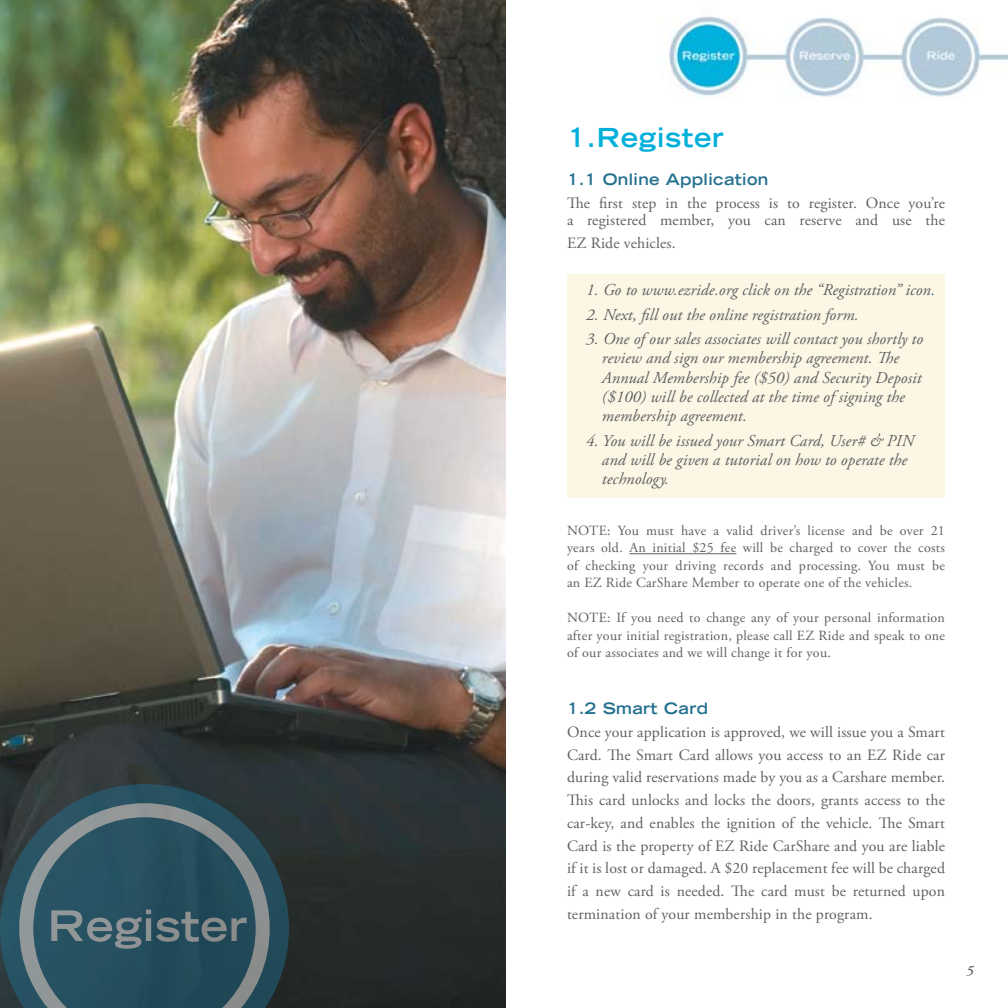
<style>
.page{position:relative;width:1008px;height:1008px;background:#fff}
.page>*{position:absolute;margin:0;border:0;box-sizing:border-box;transform-origin:0 0}
.t1{font:700 expanded 26.25px "Trade Gothic LH";letter-spacing:.025em;color:#00b0db}
.t2{font:italic 16.62px/19.2px "Adobe Garamond Pro";letter-spacing:.005em;color:#5f6062}
.t3{font:15.75px/22.8px "Adobe Garamond Pro";letter-spacing:.01em;color:#5f6062}
.t4{font:700 expanded 15.75px "Trade Gothic LH";letter-spacing:.025em;color:#24708f}
.t5{font:14px/17.5px "Adobe Garamond Pro";letter-spacing:.02em;color:#5f6062;text-align:justify}
.t6{font:italic 600 14px "Adobe Garamond Pro";color:#5f6062}
.s1{color:#24708f}
</style>
<div class="page">
<div style="left:567px;top:274px;width:378px;height:223px;background:#fcf6e4"></div>
<img style="left:0;top:0;width:506px;height:1008px">
<hr style="left:630px;top:553px;width:107px;height:1px;background:#5f6062">
<img style="left:669px;top:16px;width:339px;height:81px">
<svg style="left:0;top:784px;width:289px;height:224px;background:#294047"></svg>
<svg style="left:19px;top:803px;width:251px;height:205px;background:#385965"></svg>
<svg style="left:51px;top:910px;width:196px;height:39px;background:#47636e"></svg>
<h1 class="t1" style="left:567px;top:120px;width:158px">1.Register</h1>
<p class="t4" style="left:567px;top:169px;width:203px">1.1 Online Application</p>
<p class="t3" style="left:567px;top:194px;width:380px;line-height:17.5px">The first step in the process is to register. Once you’re a registered member, you can reserve and use the</p>
<p class="t3" style="left:567px;top:232px;width:110px">EZ Ride vehicles.</p>
<p class="t2" style="left:586px;top:281px;width:350px">1. Go to www.ezride.org click on the “Registration” icon<span class="s1">.</span></p>
<p class="t2" style="left:586px;top:305px;width:274px">2. Next, fill out the online registration form.</p>
<p class="t2" style="left:602px;top:330px;width:323px;text-indent:-16px">3. One of our sales associates will contact you shortly to review and sign our membership agreement. The Annual Membership fee ($50) and Security Deposit ($100) will be collected at the time of signing the membership agreement.</p>
<p class="t2" style="left:602px;top:431px;width:314px;text-indent:-16px">4. You will be issued your Smart Card, User# &amp; PIN and will be given a tutorial on how to operate the technology.</p>
<p class="t5" style="left:567px;top:522px;width:380px">NOTE: You must have a valid driver’s license and be over 21 years old. An initial $25 fee will be charged to cover the costs of checking your driving records and processing. You must be an EZ Ride CarShare Member to operate one of the vehicles.</p>
<p class="t5" style="left:567px;top:610px;width:380px">NOTE: If you need to change any of your personal information after your initial registration, please call EZ Ride and speak to one of our associates and we will change it for you.</p>
<p class="t4" style="left:567px;top:698px;width:143px">1.2 Smart Card</p>
<p class="t3" style="left:567px;top:721px;width:380px;text-align:justify">Once your application is approved, we will issue you a Smart Card. The Smart Card allows you access to an EZ Ride car during valid reservations made by you as a Carshare member.<br>This card unlocks and locks the doors, grants access to the car-key, and enables the ignition of the vehicle. The Smart Card is the property of EZ Ride CarShare and you are liable if it is lost or damaged. A $20 replacement fee will be charged if a new card is needed. The card must be returned upon termination of your membership in the program.</p>
<p class="t6" style="left:966px;top:962px;width:9px">5</p>
</div>
